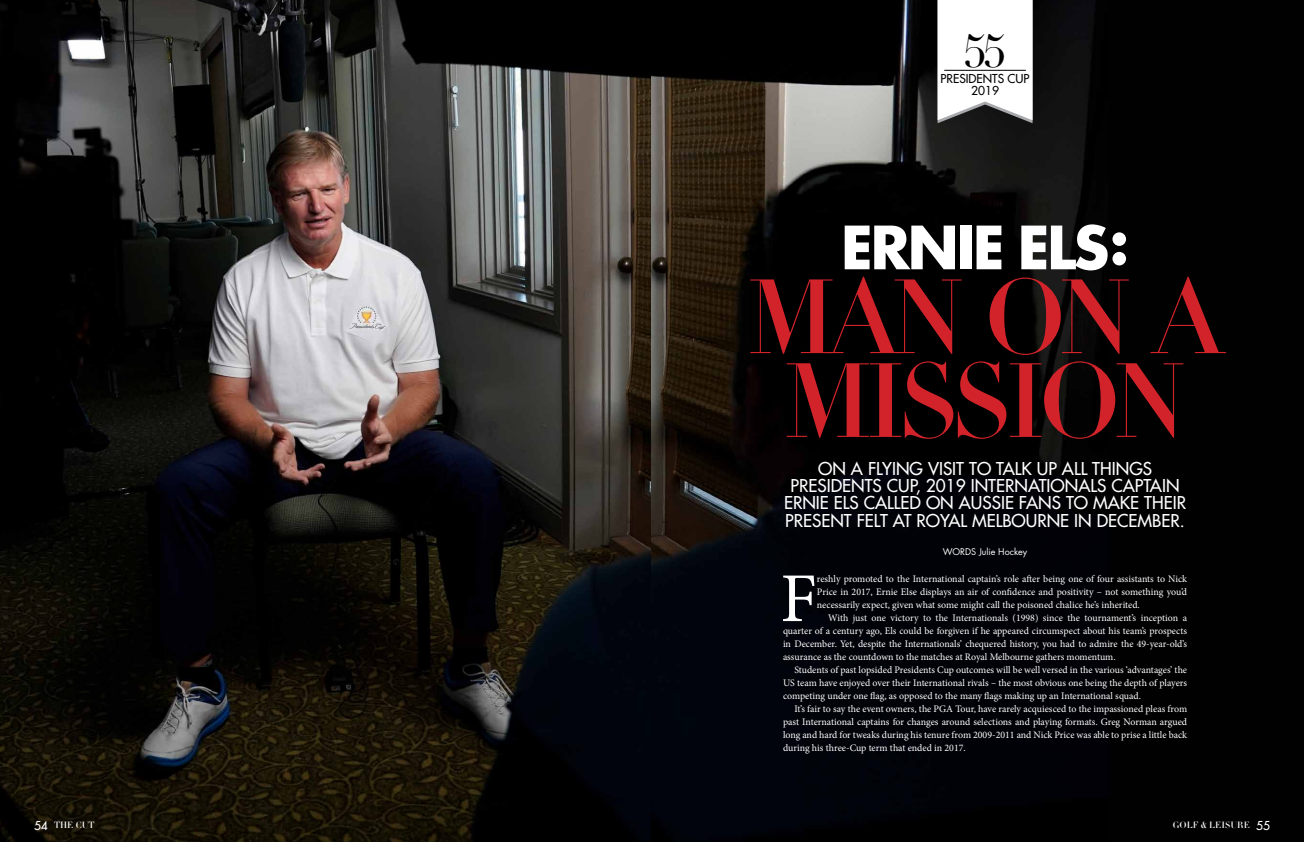
<style>
.page{position:relative;width:1304px;height:842px;background:#fff}
.page>*{position:absolute;margin:0;border:0;box-sizing:border-box;transform-origin:0 0}
.t1{font:103.5px/83.8px "Didot LT Std Headline";letter-spacing:-.08em;color:#d2232a;text-align:center}
.t2{font:70px "Minion Pro";color:#fff}
.t3{font:700 58px "Futura Std";letter-spacing:-.04em;color:#fff}
.t4{font:45.3px "Didot LT Std";color:#000101}
.t5{font:17.2px/17.2px "Futura LT";color:#fff;text-align:center}
.t6{font:12px/11.7px "Futura LT";color:#000101;text-align:center}
.t7{font:10px/13px "Minion Pro";letter-spacing:-.005em;color:#fff;text-align:justify}
.t8{font:9px "Didot LT Std Headline";color:#fff}
.t9{font:9px "Futura";color:#fff}
.s1{font-family:"Futura LT";font-size:12px}
</style>
<div class="page">
<img style="left:0;top:0;width:652px;height:842px">
<svg style="left:652px;top:0;width:652px;height:842px;background:#090909"></svg>
<svg style="left:938px;top:0;width:95px;height:123px"></svg>
<hr style="left:944px;top:70px;width:82px;height:1px;background:#000101">
<h3 class="t4" style="left:963px;top:24px;width:45px">55</h3>
<p class="t6" style="left:941px;top:73px;width:90px">PRESIDENTS CUP<br>2019</p>
<h3 class="t3" style="left:841px;top:209px;width:290px">ERNIE ELS:</h3>
<h1 class="t1" style="left:746px;top:278px;width:479px">MAN ON A<br>MISSION</h1>
<h3 class="t5" style="left:784px;top:460px;width:404px">ON A FLYING VISIT TO TALK UP ALL THINGS PRESIDENTS CUP, 2019 INTERNATIONALS CAPTAIN ERNIE ELS CALLED ON AUSSIE FANS TO MAKE THEIR PRESENT FELT AT ROYAL MELBOURNE IN DECEMBER.</h3>
<p class="t9" style="left:943px;top:546px;width:86px">WORDS Julie Hockey</p>
<h2 class="t2" style="left:780px;top:552px;width:38px">F</h2>
<p class="t7" style="left:817px;top:572px;width:372px">reshly promoted to the International captain’s role after being one of four assistants to Nick Price in 2017, Ernie Else displays an air of confidence and positivity – not something you’d necessarily expect, given what some might call the poisoned chalice he’s inherited.</p>
<p class="t7" style="left:783px;top:611px;width:406px;text-indent:45px">With just one victory to the Internationals (1998) since the tournament’s inception a quarter of a century ago, Els could be forgiven if he appeared circumspect about his team’s prospects in December. Yet, despite the Internationals’ chequered history, you had to admire the 49-year-old’s assurance as the countdown to the matches at Royal Melbourne gathers momentum.</p>
<p class="t7" style="left:783px;top:663px;width:406px;text-indent:11px">Students of past lopsided Presidents Cup outcomes will be well versed in the various ‘advantages’ the US team have enjoyed over their International rivals – the most obvious one being the depth of players competing under one flag, as opposed to the many flags making up an International squad.</p>
<p class="t7" style="left:783px;top:702px;width:406px;text-indent:11px">It’s fair to say the event owners, the PGA Tour, have rarely acquiesced to the impassioned pleas from past International captains for changes around selections and playing formats. Greg Norman argued long and hard for tweaks during his tenure from 2009-2011 and Nick Price was able to prise a little back during his three-Cup term that ended in 2017.</p>
<p class="t8" style="left:34px;top:820px;width:62px"><span class="s1">54</span> THE CUT</p>
<p class="t8" style="left:1173px;top:820px;width:99px">GOLF &amp; LEISURE <span class="s1">55</span></p>
</div>
